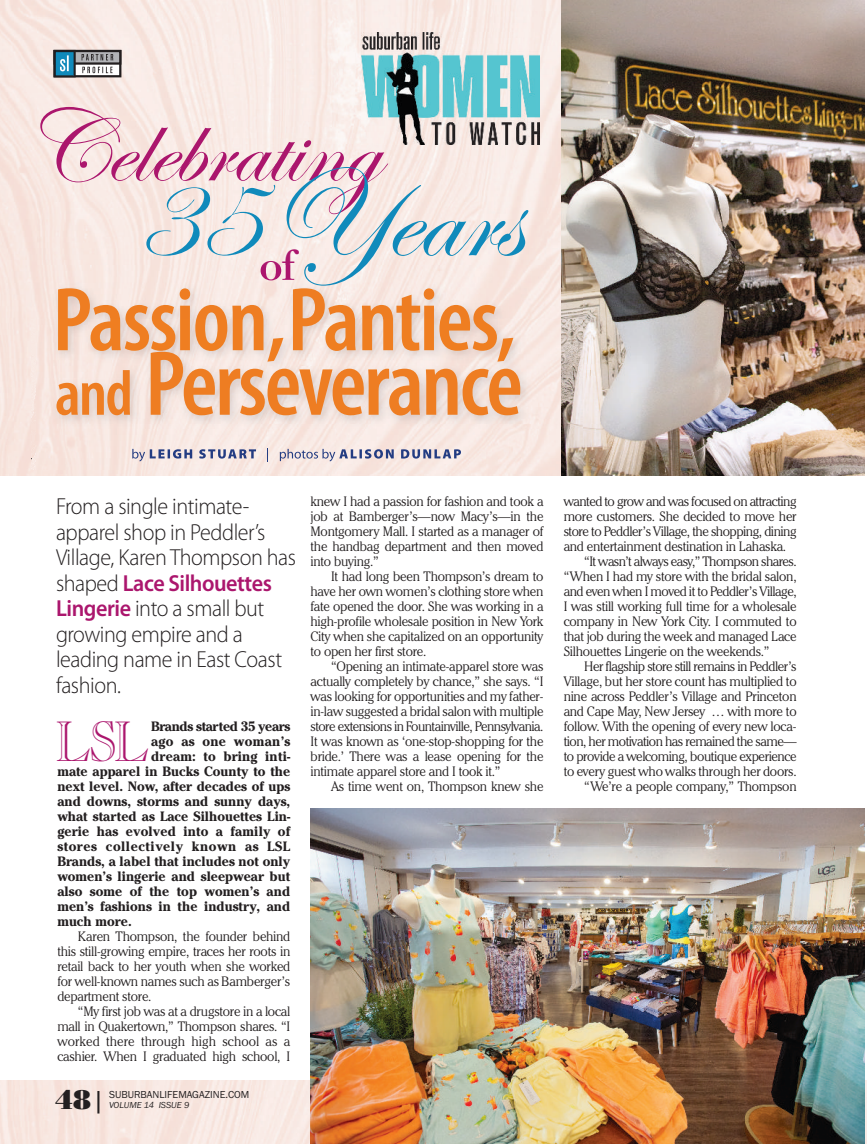
<style>
.page{position:relative;width:867px;height:1144px;background:#fff}
.page>*{position:absolute;margin:0;border:0;box-sizing:border-box;transform-origin:0 0}
.t1{font:126.6px "Edwardian Script ITC";color:#108abb}
.t2{font:105px "Edwardian Script ITC";color:#ab166d}
.t3{font:600 condensed 93px "Myriad Pro";letter-spacing:-.025em;color:#ee7d22}
.t4{font:600 condensed 91.35px "Myriad Pro";letter-spacing:-.02em;color:#ee7d22}
.t5{font:55.95px "Caslon ICG Open Face";color:#ab166d;scale:.85 1}
.t6{font:41.7px "Caslon Three";color:#ab166d}
.t7{font:27px "Bodoni Poster";color:#231f20}
.t8{font:300 23.25px/25.5px "Myriad Pro";letter-spacing:-.02em;color:#231f20;scale:.95 1}
.t9{font:300 13.5px/15px "Cheltenham IT Cby BT";letter-spacing:-.015em;color:#231f20;text-align:justify}
.t10{font:700 13.5px "Cheltenham";color:#231f20}
.t11{font:300 13.5px "Cheltenham IT Cby BT";letter-spacing:-.035em;color:#231f20}
.t12{font:300 13.5px "Cheltenham IT Cby BT";letter-spacing:-.04em;color:#231f20}
.t13{font:700 13.5px "Cheltenham";letter-spacing:.04em;color:#231f20}
.t14{font:700 13.5px "Cheltenham";letter-spacing:-.025em;color:#231f20}
.t15{font:700 13.5px "Cheltenham";letter-spacing:.025em;color:#231f20}
.t16{font:10.5px "Franklin Gothic";color:#231f20}
.t17{font:italic 9px "Franklin Gothic";color:#231f20}
.s1{font-size:64.5px}
.s2{font-weight:600;color:#ab166d}
.s3{font-family:"Franklin Gothic"}
</style>
<div class="page">
<img style="left:0;top:0;width:561px;height:475px">
<img style="left:0;top:1080px;width:866px;height:64px">
<svg style="left:76px;top:65px;width:42px;height:9px"></svg>
<div style="left:53px;top:50px;width:68px;height:27px;border:2px solid #231f20"></div>
<div style="left:55px;top:51px;width:65px;height:13px;background:#b2b3b7"></div>
<div style="left:53px;top:50px;width:68px;height:15px;border:2px solid #231f20"></div>
<div style="left:53px;top:50px;width:23px;height:27px;border:2px solid #231f20"></div>
<img style="left:56px;top:52px;width:18px;height:23px">
<svg style="left:60px;top:55px;width:9px;height:16px"></svg>
<svg style="left:82px;top:67px;width:30px;height:6px"></svg>
<svg style="left:81px;top:54px;width:32px;height:6px"></svg>
<img style="left:310px;top:808px;width:553px;height:336px">
<img style="left:561px;top:0;width:302px;height:475px">
<img style="left:361px;top:33px;width:178px;height:111px">
<img style="left:36px;top:266px;width:546px;height:53px">
<img style="left:582px;top:266px;width:17px;height:157px">
<img style="left:303px;top:266px;width:63px;height:20px">
<img style="left:260px;top:266px;width:35px;height:14px">
<img style="left:31px;top:319px;width:551px;height:150px">
<svg style="left:132px;top:449px;width:13px;height:12px"></svg>
<img style="left:150px;top:449px;width:106px;height:9px">
<svg style="left:267px;top:448px;width:1px;height:14px"></svg>
<img style="left:280px;top:449px;width:55px;height:12px">
<img style="left:339px;top:449px;width:122px;height:9px">
<img style="left:58px;top:319px;width:225px;height:43px">
<img style="left:293px;top:319px;width:220px;height:43px">
<h2 class="t2" style="left:22px;top:82px;width:358px">Celebrating</h2>
<h1 class="t1" style="left:134px;top:137px;width:388px">35 Years</h1>
<h3 class="t6" style="left:259px;top:249px;width:38px">of</h3>
<h3 class="t4" style="left:53px;top:287px;width:464px">Passion,Panties,</h3>
<h3 class="t3" style="left:55px;top:351px;width:469px"><span class="s1">and</span> Perseverance</h3>
<h3 class="t8" style="left:56px;top:495px;width:254px">From a single intimate&shy;apparel shop in Peddler’s<br>Village, Karen Thompson has shaped <span class="s2">Lace Silhouettes<br>Lingerie</span> into a small but growing empire and a leading name in East Coast fashion.</h3>
<h3 class="t5" style="left:56px;top:709px;width:111px">LSL</h3>
<p class="t14" style="left:151px;top:721px;width:141px">Brands started 35 years</p>
<p class="t15" style="left:151px;top:736px;width:141px">ago as one woman’s</p>
<p class="t10" style="left:151px;top:751px;width:141px">dream: to bring inti-</p>
<p class="t10" style="left:57px;top:766px;width:234px">mate apparel in Bucks County to the</p>
<p class="t10" style="left:57px;top:781px;width:234px">next level. Now, after decades of ups</p>
<p class="t10" style="left:57px;top:796px;width:234px">and downs, storms and sunny days,</p>
<p class="t10" style="left:57px;top:811px;width:234px">what started as Lace Silhouettes Lin-</p>
<p class="t10" style="left:57px;top:826px;width:234px">gerie has evolved into a family of</p>
<p class="t13" style="left:57px;top:841px;width:234px">stores collectively known as LSL</p>
<p class="t10" style="left:57px;top:856px;width:234px">Brands, a label that includes not only</p>
<p class="t10" style="left:57px;top:871px;width:234px">women’s lingerie and sleepwear but</p>
<p class="t10" style="left:57px;top:886px;width:234px">also some of the top women’s and</p>
<p class="t10" style="left:57px;top:901px;width:234px">men’s fashions in the industry, and</p>
<p class="t10" style="left:57px;top:916px;width:76px">much more.</p>
<p class="t9" style="left:57px;top:930px;width:234px;text-indent:21px">Karen Thompson, the founder behind this still-growing empire, traces her roots in retail back to her youth when she worked for well-known names such as Bamberger’s department store.</p>
<p class="t9" style="left:57px;top:1005px;width:234px;text-indent:21px">“My first job was at a drugstore in a local mall in Quakertown,” Thompson shares. “I worked there through high school as a cashier. When I graduated high school, I</p>
<h3 class="t7" style="left:55px;top:1083px;width:52px">48<span class="s3">|</span></h3>
<p class="t16" style="left:109px;top:1088px;width:142px">SUBURBANLIFEMAGAZINE.COM</p>
<p class="t17" style="left:109px;top:1099px;width:82px">VOLUME 14 ISSUE 9</p>
<p class="t9" style="left:310px;top:495px;width:234px">knew I had a passion for fashion and took a job at Bamberger’s—now Macy’s—in the Montgomery Mall. I started as a manager of the handbag department and then moved into buying.”</p>
<p class="t9" style="left:310px;top:570px;width:234px;text-indent:21px">It had long been Thompson’s dream to have her own women’s clothing store when fate opened the door. She was working in a high-profile wholesale position in New York City when she capitalized on an opportunity to open her first store.</p>
<p class="t9" style="left:310px;top:660px;width:234px;text-indent:21px">“Opening an intimate-apparel store was actually completely by chance,” she says. “I was looking for opportunities and my father&shy;in-law suggested a bridal salon with multiple store extensions in Fountainville, Pennsylvania.<br>It was known as ‘one-stop-shopping for the bride.’ There was a lease opening for the intimate apparel store and I took it.”</p>
<p class="t9" style="left:331px;top:780px;width:214px">As time went on, Thompson knew she</p>
<p class="t11" style="left:563px;top:497px;width:234px">wanted to grow and was focused on attracting</p>
<p class="t9" style="left:563px;top:510px;width:234px">more customers. She decided to move her</p>
<p class="t9" style="left:563px;top:525px;width:234px">store to Peddler’s Village, the shopping, dining</p>
<p class="t9" style="left:563px;top:540px;width:224px">and entertainment destination in Lahaska.</p>
<p class="t12" style="left:584px;top:557px;width:214px">“It wasn’t always easy,” Thompson shares.</p>
<p class="t9" style="left:563px;top:570px;width:234px">“When I had my store with the bridal salon,</p>
<p class="t9" style="left:563px;top:585px;width:234px">and even when I moved it to Peddler’s Village,</p>
<p class="t9" style="left:563px;top:600px;width:234px">I was still working full time for a wholesale</p>
<p class="t9" style="left:563px;top:615px;width:234px">company in New York City. I commuted to</p>
<p class="t9" style="left:563px;top:630px;width:234px">that job during the week and managed Lace</p>
<p class="t9" style="left:563px;top:645px;width:207px">Silhouettes Lingerie on the weekends.”</p>
<p class="t11" style="left:584px;top:662px;width:214px">Her flagship store still remains in Peddler’s</p>
<p class="t9" style="left:563px;top:675px;width:234px">Village, but her store count has multiplied to</p>
<p class="t9" style="left:563px;top:690px;width:234px">nine across Peddler’s Village and Princeton</p>
<p class="t9" style="left:563px;top:705px;width:234px">and Cape May, New Jersey … with more to</p>
<p class="t9" style="left:563px;top:720px;width:234px">follow. With the opening of every new loca-</p>
<p class="t11" style="left:563px;top:737px;width:234px">tion, her motivation has remained the same—</p>
<p class="t9" style="left:563px;top:750px;width:234px">to provide a welcoming, boutique experience</p>
<p class="t9" style="left:563px;top:765px;width:234px">to every guest who walks through her doors.</p>
<p class="t9" style="left:584px;top:780px;width:214px">“We’re a people company,” Thompson</p>
</div>
